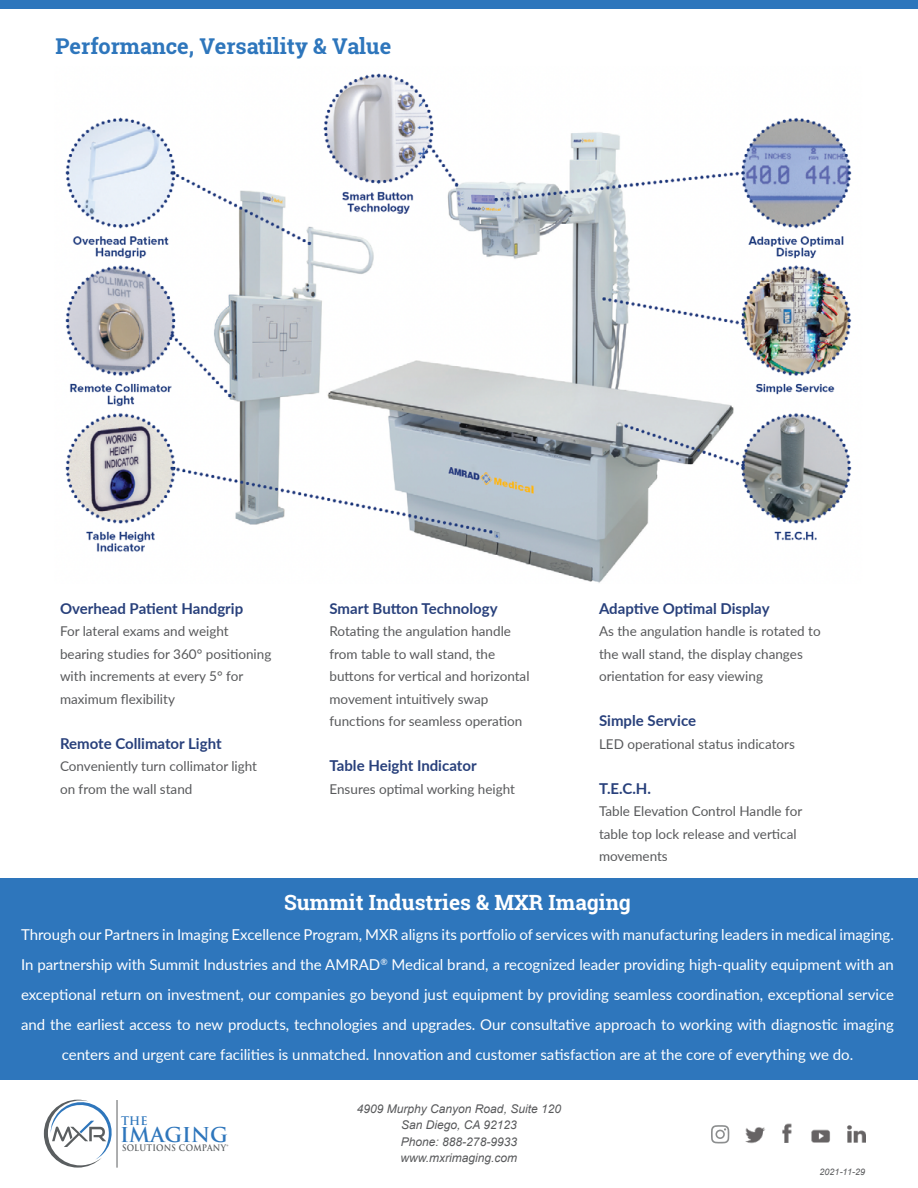
<style>
.page{position:relative;width:918px;height:1188px;background:#fff}
.page>*{position:absolute;margin:0;border:0;box-sizing:border-box;transform-origin:0 0}
.t1{font:700 21.75px "Roboto Slab";color:#2e76bc}
.t2{font:700 21px "Roboto Slab";color:#fff}
.t3{font:600 19.95px "Trajan Pro 3";letter-spacing:-.005em;color:#2e76bc}
.t4{font:15px/30px "Lato";color:#fff;text-align:center}
.t5{font:700 15px "Lato";color:#28407b}
.t6{font:13.5px/22.5px "Lato";color:#58595b}
.t7{font:italic 12px/16.5px "Arial";color:#58595b;text-align:center}
.t8{font:600 11.55px "Trajan Pro 3";color:#2e76bc}
.t9{font:italic 9px "Arial";color:#58595b}
.t10{font:600 8.85px "Trajan Pro 3";letter-spacing:.025em;color:#5a5e60;scale:.91 1}
.t11{font:4.95px "Myriad Pro";color:#5b5f61}
</style>
<div class="page">
<div style="left:0;top:0;width:918px;height:9px;background:#2e76bc"></div>
<div style="left:0;top:878px;width:918px;height:201px;background:#2e76bc"></div>
<img style="left:782px;top:1123px;width:10px;height:19px">
<img style="left:745px;top:1127px;width:20px;height:17px">
<img style="left:811px;top:1129px;width:19px;height:13px">
<img style="left:847px;top:1125px;width:18px;height:17px">
<svg style="left:44px;top:1099px;width:68px;height:69px"></svg>
<hr style="left:117px;top:1100px;width:1px;height:68px;background:#5b5d5f">
<img style="left:65px;top:73px;width:787px;height:510px">
<svg style="left:711px;top:1125px;width:18px;height:19px"></svg>
<h1 class="t1" style="left:55px;top:32px;width:337px">Performance, Versatility &amp; Value</h1>
<p class="t5" style="left:60px;top:597px;width:185px">Overhead Patient Handgrip</p>
<p class="t6" style="left:60px;top:619px;width:213px">For lateral exams and weight bearing studies for 360° positioning with increments at every 5° for maximum flexibility</p>
<p class="t5" style="left:60px;top:732px;width:163px">Remote Collimator Light</p>
<p class="t6" style="left:60px;top:754px;width:199px">Conveniently turn collimator light on from the wall stand</p>
<p class="t5" style="left:330px;top:597px;width:170px">Smart Button Technology</p>
<p class="t6" style="left:330px;top:619px;width:202px">Rotating the angulation handle from table to wall stand, the buttons for vertical and horizontal movement intuitively swap functions for seamless operation</p>
<p class="t5" style="left:330px;top:755px;width:149px">Table Height Indicator</p>
<p class="t6" style="left:330px;top:777px;width:187px">Ensures optimal working height</p>
<p class="t5" style="left:599px;top:597px;width:172px">Adaptive Optimal Display</p>
<p class="t6" style="left:599px;top:619px;width:223px">As the angulation handle is rotated to the wall stand, the display changes orientation for easy viewing</p>
<p class="t5" style="left:599px;top:710px;width:99px">Simple Service</p>
<p class="t6" style="left:599px;top:732px;width:197px">LED operational status indicators</p>
<p class="t5" style="left:599px;top:777px;width:54px">T.E.C.H.</p>
<p class="t6" style="left:599px;top:799px;width:205px">Table Elevation Control Handle for table top lock release and vertical movements</p>
<h2 class="t2" style="left:284px;top:888px;width:348px">Summit Industries &amp; MXR Imaging</h2>
<p class="t4" style="left:21px;top:919px;width:875px">Through our Partners in Imaging Excellence Program, MXR aligns its portfolio of services with manufacturing leaders in medical imaging.<br>In partnership with Summit Industries and the AMRAD<sup>®</sup> Medical brand, a recognized leader providing high-quality equipment with an exceptional return on investment, our companies go beyond just equipment by providing seamless coordination, exceptional service and the earliest access to new products, technologies and upgrades. Our consultative approach to working with diagnostic imaging centers and urgent care facilities is unmatched. Innovation and customer satisfaction are at the core of everything we do.</p>
<p class="t8" style="left:121px;top:1112px;width:28px">THE</p>
<h3 class="t3" style="left:120px;top:1120px;width:109px">IMAGING</h3>
<p class="t10" style="left:122px;top:1142px;width:116px">SOLUTIONS COMPANY</p>
<p class="t11" style="left:227px;top:1143px;width:4px">®</p>
<p class="t7" style="left:357px;top:1100px;width:206px">4909 Murphy Canyon Road, Suite 120<br>San Diego, CA 92123<br>Phone: 888-278-9933 www.mxrimaging.com</p>
<p class="t9" style="left:820px;top:1166px;width:47px">2021-11-29</p>
</div>
